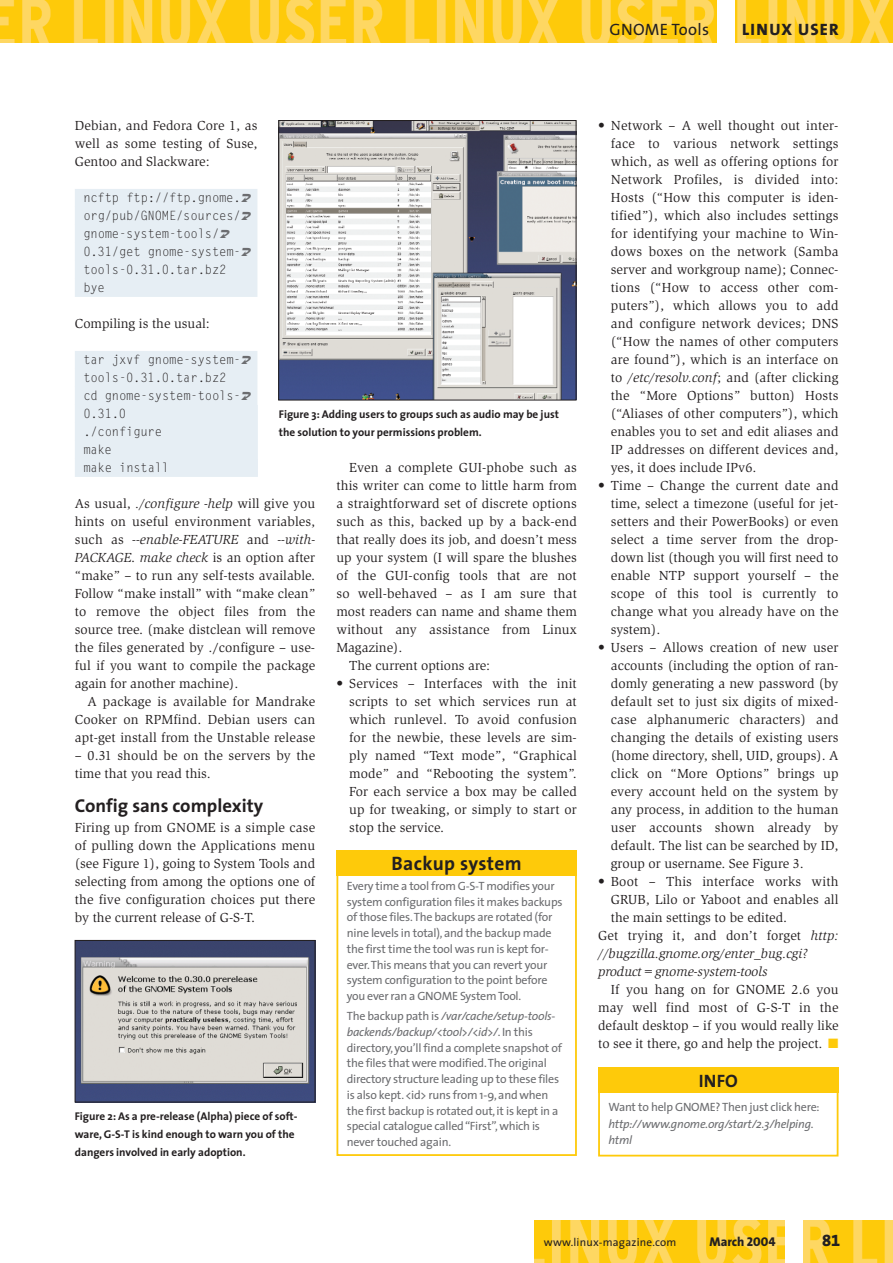
<style>
.page{position:relative;width:893px;height:1263px;background:#fff}
.page>*{position:absolute;margin:0;border:0;box-sizing:border-box;transform-origin:0 0}
.t1{font:700 19.5px "The Sans";letter-spacing:.02em;color:#231f20}
.t2{font:700 18.75px "The Sans";color:#231f20}
.t3{font:18px "The Sans Bold Caps";color:#231f20}
.t4{font:16.5px "The Sans";letter-spacing:.02em;color:#231f20}
.t5{font:16.5px "The Sans Extra Bold Caps";letter-spacing:.07em;color:#231f20}
.t6{font:16.5px "The Sans Extra Bold Expert";color:#231f20}
.t7{font:13.5px/18px "Slimbach";letter-spacing:.01em;color:#231f20;text-align:justify}
.t8{font:italic 13.5px "Slimbach";color:#231f20}
.t9{font:12.75px/18px "Gothic Looser";letter-spacing:-.015em;color:#231f20;scale:.96 1}
.t10{font:800 12.75px "The Sans";color:#231f20}
.t11{font:12px/15.8px "The Sans";letter-spacing:-.02em;color:#6c6d70}
.t12{font:italic 12px/16.5px "The Sans";letter-spacing:-.02em;color:#6c6d70}
.t13{font:700 11.25px/18px "The Sans";color:#231f20}
.t14{font:11.25px "The Sans";letter-spacing:.02em;color:#231f20}
.s1{font-style:italic}
.s2{color:#feca0a}
.s3{font-family:"The Sans Extra Bold Caps";font-weight:400}
</style>
<div class="page">
<div style="left:75px;top:189px;width:182px;height:18px;background:#e6eef4"></div>
<div style="left:75px;top:207px;width:182px;height:18px;background:#e6eef4"></div>
<div style="left:75px;top:225px;width:182px;height:18px;background:#e6eef4"></div>
<div style="left:75px;top:243px;width:182px;height:18px;background:#e6eef4"></div>
<div style="left:75px;top:261px;width:182px;height:18px;background:#e6eef4"></div>
<div style="left:75px;top:279px;width:182px;height:18px;background:#e6eef4"></div>
<div style="left:75px;top:351px;width:182px;height:18px;background:#e6eef4"></div>
<div style="left:75px;top:369px;width:182px;height:18px;background:#e6eef4"></div>
<div style="left:75px;top:387px;width:182px;height:18px;background:#e6eef4"></div>
<div style="left:75px;top:405px;width:183px;height:18px;background:#e6eef4"></div>
<div style="left:75px;top:423px;width:183px;height:18px;background:#e6eef4"></div>
<div style="left:75px;top:441px;width:183px;height:18px;background:#e6eef4"></div>
<div style="left:75px;top:459px;width:183px;height:18px;background:#e6eef4"></div>
<img style="left:534px;top:1220px;width:358px;height:43px">
<div style="left:785px;top:1220px;width:17px;height:43px;background:#fff"></div>
<img style="left:1px;top:0;width:891px;height:43px">
<div style="left:717px;top:0;width:17px;height:43px;background:#fff"></div>
<hr style="left:0;top:0;width:1px;height:43px;background:#feca0a">
<div style="left:598px;top:1079px;width:240px;height:78px;border:2px solid #feca0a"></div>
<div style="left:598px;top:1067px;width:240px;height:26px;background:#feca0a"></div>
<div style="left:336px;top:867px;width:241px;height:289px;border:2px solid #feca0a"></div>
<div style="left:336px;top:850px;width:241px;height:26px;background:#feca0a"></div>
<img style="left:77px;top:942px;width:236px;height:158px">
<div style="left:75px;top:940px;width:240px;height:162px;border:1px solid #231f20"></div>
<img style="left:280px;top:122px;width:294px;height:276px">
<div style="left:278px;top:120px;width:298px;height:280px;border:1px solid #231f20"></div>
<p class="t4" style="left:609px;top:23px;width:101px">GNOME Tools</p>
<p class="t5" style="left:742px;top:20px;width:98px">LINUX USER</p>
<p class="t7" style="left:75px;top:118px;width:184px">Debian, and Fedora Core 1, as well as some testing of Suse, Gentoo and Slackware:</p>
<p class="t9" style="left:83px;top:190px;width:165px">ncftp ftp://ftp.gnome. org/pub/GNOME/sources/ gnome-system-tools/<br>0.31/get gnome-system&shy;tools-0.31.0.tar.bz2 bye</p>
<p class="t7" style="left:75px;top:316px;width:136px">Compiling is the usual:</p>
<p class="t9" style="left:83px;top:352px;width:165px">tar jxvf gnome-system&shy;tools-0.31.0.tar.bz2 cd gnome-system-tools-<br>0.31.0<br>./configure<br>make<br>make install</p>
<p class="t7" style="left:75px;top:496px;width:242px">As usual, <span class="s1">./configure -help</span> will give you hints on useful environment variables, such as <span class="s1">--enable-FEATURE</span> and <span class="s1">--with-PACKAGE</span>. <span class="s1">make check</span> is an option after “make” – to run any self-tests available.<br>Follow “make install” with “make clean” to remove the object files from the source tree. (make distclean will remove the files generated by ./configure – use&shy;ful if you want to compile the package again for another machine).</p>
<p class="t7" style="left:75px;top:694px;width:242px;text-indent:13px">A package is available for Mandrake Cooker on RPMfind. Debian users can apt-get install from the Unstable release</p>
<p class="t7" style="left:75px;top:748px;width:242px">– 0.31 should be on the servers by the time that you read this.</p>
<h2 class="t2" style="left:75px;top:798px;width:190px">Config sans complexity</h2>
<p class="t7" style="left:75px;top:820px;width:242px">Firing up from GNOME is a simple case of pulling down the Applications menu (see Figure 1), going to System Tools and selecting from among the options one of the five configuration choices put there by the current release of G-S-T.</p>
<p class="t13" style="left:279px;top:407px;width:281px">Figure 3: Adding users to groups such as audio may be just the solution to your permissions problem.</p>
<p class="t7" style="left:349px;top:460px;width:229px">Even a complete GUI-phobe such as</p>
<p class="t7" style="left:336px;top:478px;width:242px">this writer can come to little harm from</p>
<p class="t7" style="left:336px;top:496px;width:242px">a straightforward set of discrete options</p>
<p class="t7" style="left:336px;top:514px;width:242px">such as this, backed up by a back-end</p>
<p class="t7" style="left:336px;top:532px;width:242px">that really does its job, and doesn’t mess</p>
<p class="t7" style="left:336px;top:550px;width:242px">up your system (I will spare the blushes</p>
<p class="t7" style="left:336px;top:568px;width:242px">of the GUI-config tools that are not</p>
<p class="t7" style="left:336px;top:586px;width:242px">so well-behaved – as I am sure that</p>
<p class="t7" style="left:336px;top:604px;width:242px">most readers can name and shame them</p>
<p class="t7" style="left:336px;top:622px;width:242px">without any assistance from Linux</p>
<p class="t7" style="left:336px;top:640px;width:67px">Magazine).</p>
<p class="t7" style="left:349px;top:658px;width:142px">The current options are:</p>
<p class="t7" style="left:349px;top:676px;width:229px;text-indent:-13px">• Services – Interfaces with the init scripts to set which services run at which runlevel. To avoid confusion for the newbie, these levels are sim&shy;ply named “Text mode”, “Graphical mode” and “Rebooting the system”.<br>For each service a box may be called up for tweaking, or simply to start or stop the service.</p>
<h1 class="t1" style="left:391px;top:856px;width:132px">Backup system</h1>
<p class="t11" style="left:347px;top:879px;width:217px">Every time a tool from G-S-T modifies your system configuration files it makes backups of those files.The backups are rotated (for nine levels in total), and the backup made the first time the tool was run is kept for&shy;ever.This means that you can revert your system configuration to the point before you ever ran a GNOME System Tool.</p>
<p class="t11" style="left:347px;top:1009px;width:216px">The backup path is <span class="s1">/var/cache/setup-tools&shy;backends/backup/&lt;tool&gt;/&lt;id&gt;/</span>.In this directory, you’ll find a complete snapshot of the files that were modified.The original directory structure leading up to these files is also kept. &lt;id&gt; runs from 1-9, and when the first backup is rotated out, it is kept in a special catalogue called “First”, which is never touched again.</p>
<p class="t13" style="left:75px;top:1109px;width:224px">Figure 2: As a pre-release (Alpha) piece of soft&shy;ware,G-S-T is kind enough to warn you of the dangers involved in early adoption.</p>
<p class="t7" style="left:611px;top:118px;width:229px;text-indent:-13px">• Network – A well thought out inter&shy;face to various network settings which, as well as offering options for Network Profiles, is divided into:<br>Hosts (“How this computer is iden&shy;tified”), which also includes settings for identifying your machine to Win&shy;dows boxes on the network (Samba server and workgroup name); Connec&shy;tions (“How to access other com&shy;puters”), which allows you to add and configure network devices; DNS (“How the names of other computers are found”), which is an interface on to <span class="s1">/etc/resolv.conf</span>; and (after clicking the “More Options” button) Hosts (“Aliases of other computers”), which enables you to set and edit aliases and IP addresses on different devices and, yes, it does include IPv6.</p>
<p class="t7" style="left:611px;top:478px;width:229px;text-indent:-13px">• Time – Change the current date and time, select a timezone (useful for jet&shy;setters and their PowerBooks) or even select a time server from the drop&shy;down list (though you will first need to enable NTP support yourself – the scope of this tool is currently to change what you already have on the system).</p>
<p class="t7" style="left:611px;top:640px;width:229px;text-indent:-13px">• Users – Allows creation of new user accounts (including the option of ran&shy;domly generating a new password (by default set to just six digits of mixed&shy;case alphanumeric characters) and changing the details of existing users (home directory, shell, UID, groups). A click on “More Options” brings up every account held on the system by any process, in addition to the human user accounts shown already by default. The list can be searched by ID, group or username. See Figure 3.</p>
<p class="t7" style="left:598px;top:874px;width:242px">• Boot – This interface works with</p>
<p class="t7" style="left:611px;top:892px;width:229px">GRUB, Lilo or Yaboot and enables all</p>
<p class="t7" style="left:611px;top:910px;width:178px">the main settings to be edited.</p>
<p class="t7" style="left:598px;top:928px;width:242px">Get trying it, and don’t forget <span class="s1">http:</span></p>
<p class="t8" style="left:598px;top:949px;width:211px">//bugzilla.gnome.org/enter_bug.cgi?</p>
<p class="t8" style="left:598px;top:966px;width:171px">product=gnome-system-tools</p>
<p class="t7" style="left:598px;top:982px;width:242px;text-indent:13px">If you hang on for GNOME 2.6 you may well find most of G-S-T in the default desktop – if you would really like to see it there, go and help the project. <span class="s2">■</span></p>
<h3 class="t3" style="left:698px;top:1070px;width:41px">INFO</h3>
<p class="t11" style="left:608px;top:1100px;width:213px">Want to help GNOME? Then just click here:</p>
<p class="t12" style="left:608px;top:1116px;width:207px">http://www.gnome.org/start/2.3/helping. html</p>
<p class="t14" style="left:543px;top:1238px;width:134px">www.linux-magazine.com</p>
<p class="t10" style="left:709px;top:1237px;width:67px">March <span class="s3">2004</span></p>
<p class="t6" style="left:822px;top:1231px;width:20px">81</p>
</div>
